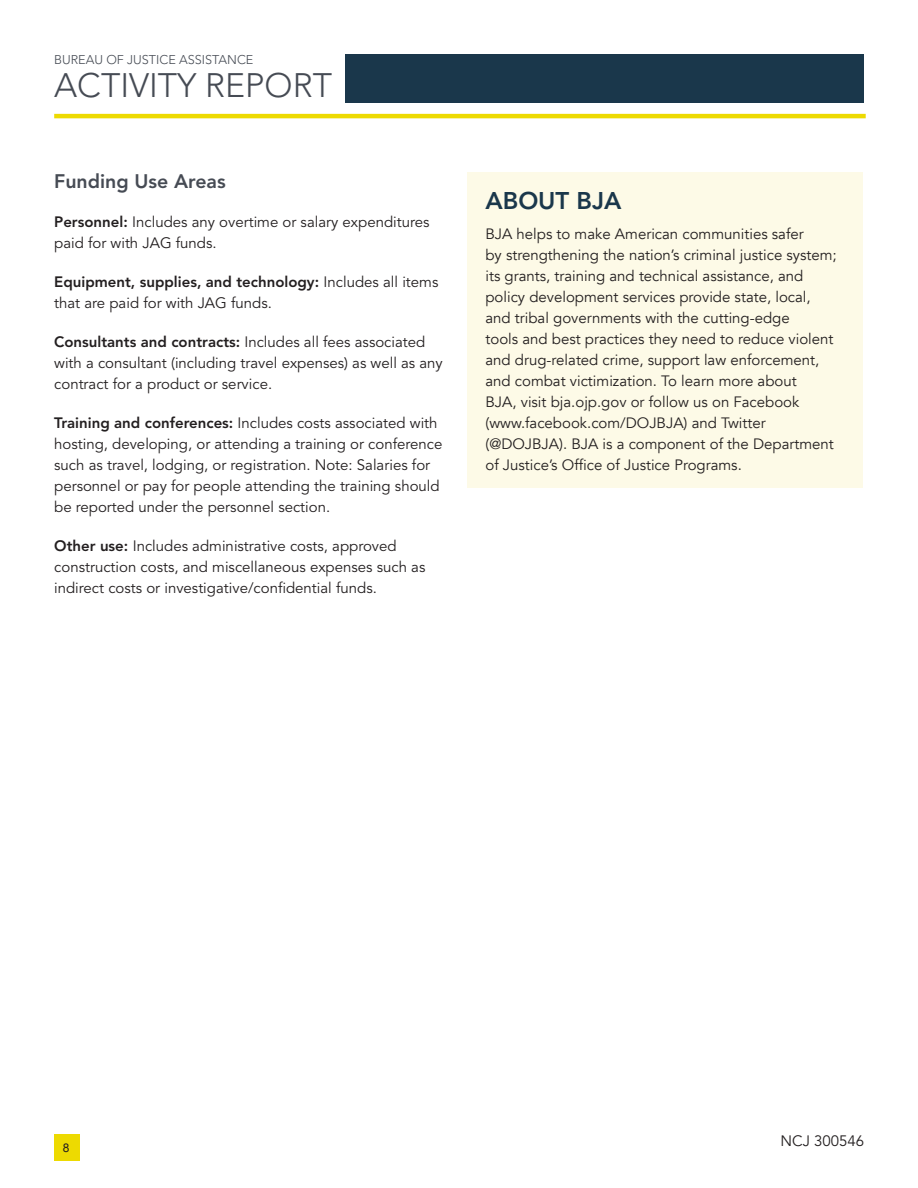
<style>
.page{position:relative;width:918px;height:1188px;background:#fff}
.page>*{position:absolute;margin:0;border:0;box-sizing:border-box;transform-origin:0 0}
.t1{font:300 33.75px "Avenir LT Std";color:#464b54}
.t2{font:800 24px "Avenir LT Std";color:#1a374b}
.t3{font:800 19.5px "Avenir LT Std";color:#464b54}
.t4{font:15px/21px "Avenir LT Std";color:#231f20}
.t5{font:15px/21px "Avenir";color:#231f20}
.t6{font:300 12.6px "Avenir LT Std";color:#464b54}
.t7{font:12px "Arial";color:#231f20}
.s1{font-weight:800}
</style>
<div class="page">
<div style="left:345px;top:54px;width:518px;height:49px;background:#1a374b"></div>
<hr style="left:54px;top:114px;width:812px;height:4px;background:#edda01">
<div style="left:467px;top:173px;width:396px;height:315px;background:#fdfae7"></div>
<div style="left:54px;top:1134px;width:25px;height:27px;background:#edda01"></div>
<p class="t6" style="left:54px;top:52px;width:201px">BUREAU OF JUSTICE ASSISTANCE</p>
<h1 class="t1" style="left:54px;top:66px;width:279px">ACTIVITY REPORT</h1>
<p class="t3" style="left:54px;top:169px;width:173px">Funding Use Areas</p>
<p class="t4" style="left:54px;top:211px;width:377px"><span class="s1">Personnel:</span> Includes any overtime or salary expenditures paid for with JAG funds.</p>
<p class="t4" style="left:54px;top:271px;width:386px"><span class="s1">Equipment, supplies, and technology:</span> Includes all items that are paid for with JAG funds.</p>
<p class="t4" style="left:54px;top:331px;width:390px"><span class="s1">Consultants and contracts:</span> Includes all fees associated with a consultant (including travel expenses) as well as any contract for a product or service.</p>
<p class="t4" style="left:54px;top:412px;width:390px"><span class="s1">Training and conferences:</span> Includes costs associated with hosting, developing, or attending a training or conference such as travel, lodging, or registration. Note: Salaries for personnel or pay for people attending the training should be reported under the personnel section.</p>
<p class="t4" style="left:54px;top:535px;width:373px"><span class="s1">Other use:</span> Includes administrative costs, approved construction costs, and miscellaneous expenses such as indirect costs or investigative/confdential funds.</p>
<h2 class="t2" style="left:485px;top:186px;width:137px">ABOUT BJA</h2>
<p class="t5" style="left:485px;top:224px;width:353px">BJA helps to make American communities safer<br>by strengthening the nation’s criminal justice system; its grants, training and technical assistance, and policy development services provide state, local, and tribal governments with the cutting-edge<br>tools and best practices they need to reduce violent and drug-related crime, support law enforcement, and combat victimization. To learn more about<br>BJA, visit bja.ojp.gov or follow us on Facebook (www.facebook.com/DOJBJA) and Twitter (@DOJBJA). BJA is a component of the Department</p>
<p class="t5" style="left:485px;top:455px;width:258px">of Justice’s Office of Justice Programs.</p>
<p class="t7" style="left:63px;top:1140px;width:8px">8</p>
<p class="t4" style="left:781px;top:1130px;width:85px">NCJ 300546</p>
</div>
